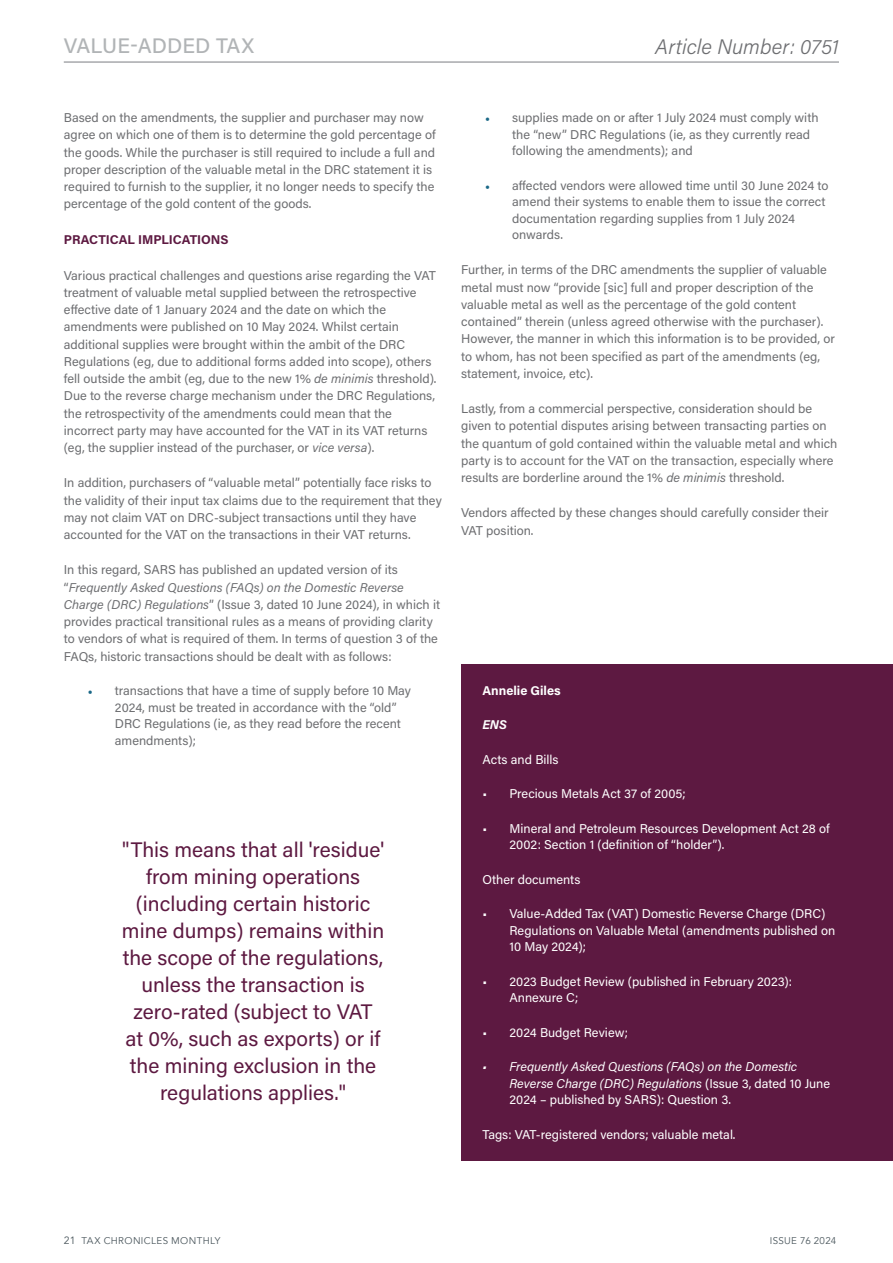
<style>
.page{position:relative;width:893px;height:1263px;background:#fff}
.page>*{position:absolute;margin:0;border:0;box-sizing:border-box;transform-origin:0 0}
.t1{font:21px/27px "Acumin Pro";color:#5d1941;text-align:center}
.t2{font:italic 300 21px "Acumin Pro";color:#6d6e71}
.t3{font:500 21px "Acumin Pro";letter-spacing:.005em;color:#b1b4b6}
.t4{font:12.75px/17.2px "Acumin Pro";color:#6d6e71}
.t5{font:12.75px/16.5px "Acumin Pro";color:#fff}
.t6{font:italic 12.75px/16.5px "Acumin Pro";color:#fff}
.t7{font:700 12.75px "Acumin Pro";color:#5d1941}
.t8{font:700 12.75px "Acumin Pro";color:#fff}
.t9{font:italic 700 12.75px "Acumin Pro";color:#fff}
.t10{font:9.75px "Avenir";letter-spacing:.04em;color:#4a565c}
.s1{font-style:italic}
.s2{font-family:"Minion Pro";color:#1a6887}
.s3{font-style:normal}
.s4{font-family:"Avenir LT Std";font-size:10.5px}
</style>
<div class="page">
<div style="left:461px;top:664px;width:432px;height:496px;background:#5d1941"></div>
<hr style="left:64px;top:61px;width:775px;height:2px;background:#a7a9ac">
<h1 class="t3" style="left:64px;top:31px;width:192px">VALUE-ADDED TAX</h1>
<h1 class="t2" style="left:655px;top:32px;width:185px">Article Number: 0751</h1>
<p class="t4" style="left:64px;top:108px;width:373px">Based on the amendments, the supplier and purchaser may now agree on which one of them is to determine the gold percentage of the goods. While the purchaser is still required to include a full and proper description of the valuable metal in the DRC statement it is required to furnish to the supplier, it no longer needs to specify the percentage of the gold content of the goods.</p>
<p class="t7" style="left:64px;top:231px;width:166px">PRACTICAL IMPLICATIONS</p>
<p class="t4" style="left:64px;top:266px;width:374px">Various practical challenges and questions arise regarding the VAT treatment of valuable metal supplied between the retrospective effective date of 1 January 2024 and the date on which the amendments were published on 10 May 2024. Whilst certain additional supplies were brought within the ambit of the DRC Regulations (eg, due to additional forms added into scope), others fell outside the ambit (eg, due to the new 1% <span class="s1">de minimis</span> threshold).<br>Due to the reverse charge mechanism under the DRC Regulations, the retrospectivity of the amendments could mean that the incorrect party may have accounted for the VAT in its VAT returns (eg, the supplier instead of the purchaser, or <span class="s1">vice versa</span>).</p>
<p class="t4" style="left:64px;top:474px;width:379px">In addition, purchasers of “valuable metal” potentially face risks to the validity of their input tax claims due to the requirement that they may not claim VAT on DRC-subject transactions until they have accounted for the VAT on the transactions in their VAT returns.</p>
<p class="t4" style="left:64px;top:561px;width:378px">In this regard, SARS has published an updated version of its “<span class="s1">Frequently Asked Questions (FAQs) on the Domestic Reverse Charge (DRC) Regulations</span>” (Issue 3, dated 10 June 2024), in which it provides practical transitional rules as a means of providing clarity to vendors of what is required of them. In terms of question 3 of the FAQs, historic transactions should be dealt with as follows:</p>
<p class="t4" style="left:115px;top:682px;width:298px;line-height:16.5px;text-indent:-27px"><span class="s2">•</span> transactions that have a time of supply before 10 May 2024, must be treated in accordance with the “old” DRC Regulations (ie, as they read before the recent amendments);</p>
<p class="t1" style="left:122px;top:835px;width:264px">"This means that all 'residue' from mining operations (including certain historic mine dumps) remains within the scope of the regulations, unless the transaction is zero-rated (subject to VAT<br>at 0%, such as exports) or if the mining exclusion in the regulations applies."</p>
<p class="t4" style="left:512px;top:109px;width:308px;line-height:16.5px;text-indent:-27px"><span class="s2">•</span> supplies made on or after 1 July 2024 must comply with the “new” DRC Regulations (ie, as they currently read following the amendments); and</p>
<p class="t4" style="left:512px;top:176px;width:318px;line-height:16.5px;text-indent:-27px"><span class="s2">•</span> affected vendors were allowed time until 30 June 2024 to amend their systems to enable them to issue the correct documentation regarding supplies from 1 July 2024 onwards.</p>
<p class="t4" style="left:461px;top:261px;width:375px">Further, in terms of the DRC amendments the supplier of valuable metal must now “provide [sic] full and proper description of the valuable metal as well as the percentage of the gold content contained” therein (unless agreed otherwise with the purchaser).<br>However, the manner in which this information is to be provided, or to whom, has not been specified as part of the amendments (eg, statement, invoice, etc).</p>
<p class="t4" style="left:461px;top:399px;width:378px">Lastly, from a commercial perspective, consideration should be given to potential disputes arising between transacting parties on the quantum of gold contained within the valuable metal and which party is to account for the VAT on the transaction, especially where results are borderline around the 1% <span class="s1">de minimis</span> threshold.</p>
<p class="t4" style="left:461px;top:504px;width:369px">Vendors affected by these changes should carefully consider their<br>VAT position.</p>
<p class="t8" style="left:482px;top:681px;width:80px">Annelie Giles</p>
<p class="t9" style="left:482px;top:716px;width:26px">ENS</p>
<p class="t5" style="left:482px;top:751px;width:78px">Acts and Bills</p>
<p class="t5" style="left:482px;top:785px;width:205px">• Precious Metals Act 37 of 2005;</p>
<p class="t5" style="left:509px;top:820px;width:322px;text-indent:-27px">• Mineral and Petroleum Resources Development Act 28 of<br>2002: Section 1 (definition of “holder”).</p>
<p class="t5" style="left:482px;top:871px;width:100px">Other documents</p>
<p class="t5" style="left:509px;top:905px;width:327px;text-indent:-27px">• Value-Added Tax (VAT) Domestic Reverse Charge (DRC)<br>Regulations on Valuable Metal (amendments published on<br>10 May 2024);</p>
<p class="t5" style="left:509px;top:973px;width:284px;text-indent:-27px">• 2023 Budget Review (published in February 2023):<br>Annexure C;</p>
<p class="t5" style="left:482px;top:1024px;width:147px">• 2024 Budget Review;</p>
<p class="t6" style="left:509px;top:1058px;width:322px;text-indent:-27px">• Frequently Asked Questions (FAQs) on the Domestic<br>Reverse Charge (DRC) Regulations <span class="s3">(Issue 3, dated 10 June<br>2024 – published by SARS): Question 3.</span></p>
<p class="t5" style="left:482px;top:1126px;width:255px">Tags: VAT-registered vendors; valuable metal.</p>
<p class="t10" style="left:64px;top:1234px;width:158px"><span class="s4">21</span> TAX CHRONICLES MONTHLY</p>
<p class="t10" style="left:770px;top:1234px;width:68px">ISSUE 76 2024</p>
</div>
